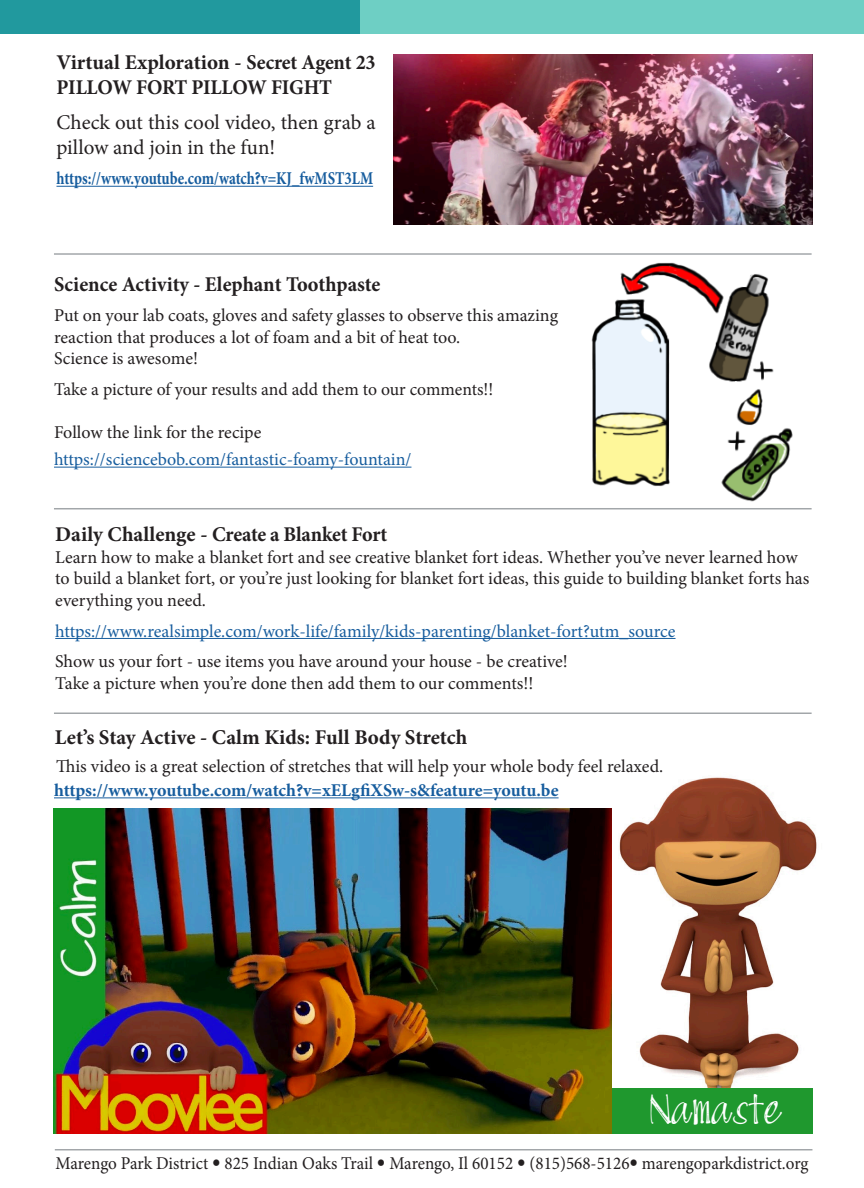
<style>
.page{position:relative;width:864px;height:1188px;background:#fff}
.page>*{position:absolute;margin:0;border:0;box-sizing:border-box;transform-origin:0 0}
.t1{font:26.85px "DJB Scruffy Angel";color:#fff}
.t2{font:700 21px/25.2px "Minion Pro";letter-spacing:-.005em;color:#231f20}
.t3{font:21px/25.2px "Minion Pro";color:#231f20}
.t4{font:18px/21.6px "Minion Pro";letter-spacing:-.005em;color:#231f20}
.t5{font:18px "Minion Pro";letter-spacing:-.005em;color:#175d9e}
.t6{font:18px "Minion Pro";letter-spacing:-.005em;color:#231f20;scale:.95 1}
.t7{font:700 18px "Minion Pro";letter-spacing:-.005em;color:#175d9e}
.t8{font:700 18px "Minion Pro";letter-spacing:-.005em;color:#175d9e;scale:.82 1}
.s1{font-family:"Avenir"}
</style>
<div class="page">
<hr style="left:55px;top:1149px;width:757px;height:1px;background:#454d54">
<div style="left:360px;top:0;width:504px;height:34px;background:#6ecfc4"></div>
<div style="left:0;top:0;width:360px;height:34px;background:#21999e"></div>
<img style="left:553px;top:777px;width:264px;height:329px">
<hr style="left:56px;top:186px;width:317px;height:1px;background:#175d9e">
<hr style="left:54px;top:797px;width:505px;height:1px;background:#175d9e">
<hr style="left:54px;top:508px;width:758px;height:1px;background:#454d54">
<hr style="left:54px;top:467px;width:357px;height:1px;background:#175d9e">
<hr style="left:55px;top:638px;width:621px;height:1px;background:#175d9e">
<hr style="left:54px;top:712px;width:758px;height:2px;background:#454d54">
<hr style="left:54px;top:253px;width:758px;height:2px;background:#454d54">
<img style="left:591px;top:262px;width:202px;height:240px">
<img style="left:393px;top:54px;width:419px;height:170px">
<img style="left:54px;top:808px;width:558px;height:326px">
<div style="left:612px;top:1088px;width:200px;height:46px;background:#1f982e"></div>
<p class="t2" style="left:56px;top:50px;width:321px">Virtual Exploration - Secret Agent 23<br>PILLOW FORT PILLOW FIGHT</p>
<p class="t3" style="left:56px;top:109px;width:321px">Check out this cool video, then grab a pillow and join in the fun!</p>
<p class="t8" style="left:56px;top:166px;width:388px">https://www.youtube.com/watch?v=KJ_fwMST3LM</p>
<p class="t2" style="left:54px;top:271px;width:328px">Science Activity - Elephant Toothpaste</p>
<p class="t4" style="left:54px;top:305px;width:505px">Put on your lab coats, gloves and safety glasses to observe this amazing reaction that produces a lot of foam and a bit of heat too.</p>
<p class="t4" style="left:54px;top:348px;width:145px">Science is awesome!</p>
<p class="t4" style="left:54px;top:379px;width:441px">Take a picture of your results and add them to our comments!!</p>
<p class="t4" style="left:54px;top:422px;width:209px">Follow the link for the recipe</p>
<p class="t5" style="left:54px;top:448px;width:359px">https://sciencebob.com/fantastic-foamy-fountain/</p>
<p class="t2" style="left:55px;top:522px;width:334px">Daily Challenge - Create a Blanket Fort</p>
<p class="t4" style="left:55px;top:546px;width:756px">Learn how to make a blanket fort and see creative blanket fort ideas. Whether you’ve never learned how to build a blanket fort, or you’re just looking for blanket fort ideas, this guide to building blanket forts has everything you need.</p>
<p class="t5" style="left:55px;top:619px;width:622px">https://www.realsimple.com/work-life/family/kids-parenting/blanket-fort?utm_source</p>
<p class="t4" style="left:55px;top:651px;width:514px">Show us your fort - use items you have around your house - be creative!</p>
<p class="t4" style="left:55px;top:672px;width:480px">Take a picture when you’re done then add them to our comments!!</p>
<p class="t2" style="left:55px;top:725px;width:414px">Let’s Stay Active - Calm Kids: Full Body Stretch</p>
<p class="t7" style="left:54px;top:778px;width:506px">https://www.youtube.com/watch?v=xELgfiXSw-s&amp;feature=youtu.be</p>
<p class="t4" style="left:56px;top:756px;width:608px">This video is a great selection of stretches that will help your whole body feel relaxed.</p>
<p class="t1" style="left:650px;top:1099px;width:134px">Namaste</p>
<p class="t6" style="left:55px;top:1151px;width:794px">Marengo Park District <span class="s1">•</span> 825 Indian Oaks Trail <span class="s1">•</span> Marengo, Il 60152 <span class="s1">•</span> (815)568-5126<span class="s1">•</span> marengoparkdistrict.org</p>
</div>
